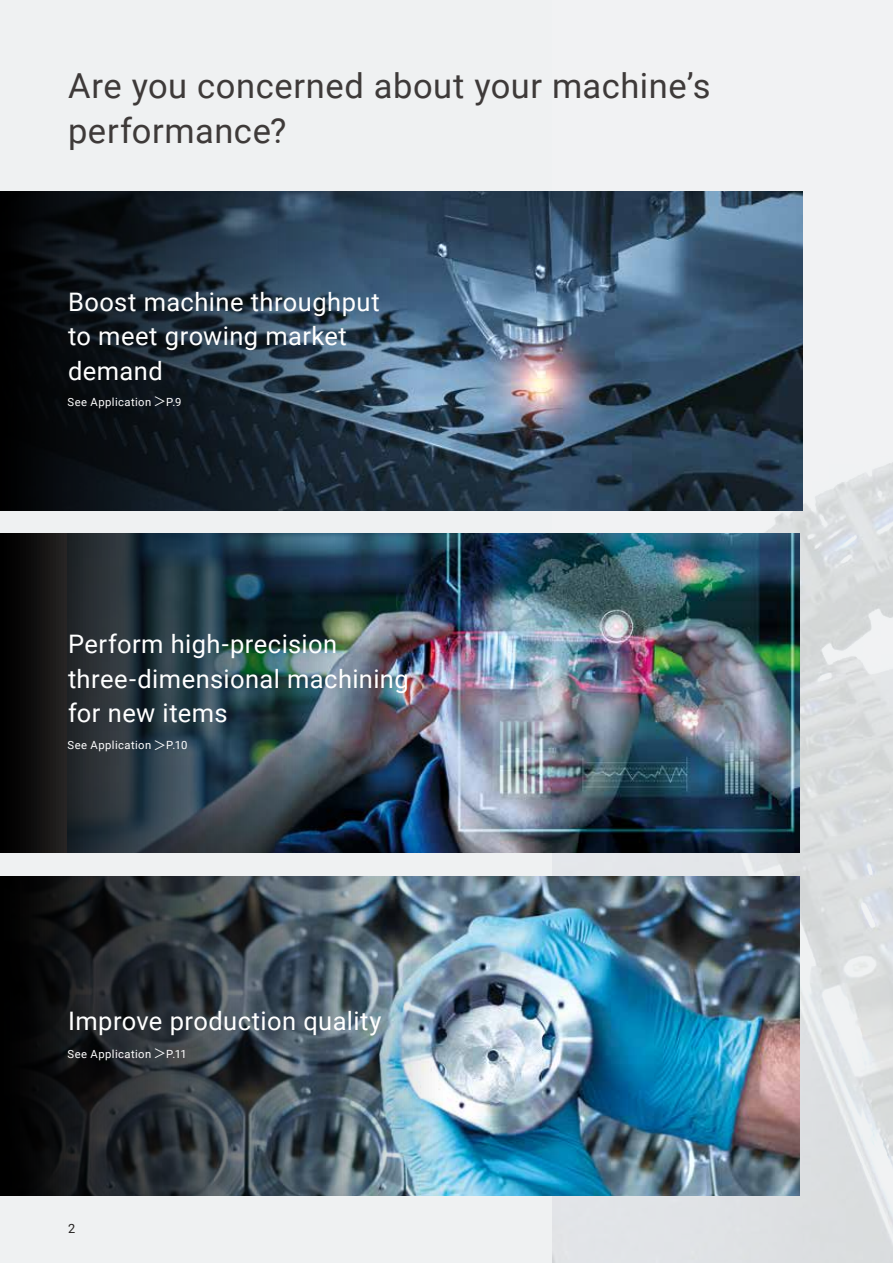
<style>
.page{position:relative;width:893px;height:1263px;background:#eff1f2}
.page>*{position:absolute;margin:0;border:0;box-sizing:border-box;transform-origin:0 0}
.t1{font:34.5px/45px "Roboto";letter-spacing:.015em;color:#3e3a39}
.t2{font:25.5px/34.5px "Roboto";letter-spacing:.015em;color:#fff}
.t3{font:11.25px "Roboto";letter-spacing:.04em;color:#fff}
.t4{font:9.75px "Roboto";color:#232120}
.s1{font-family:"Source Han Sans";font-size:12.75px}
</style>
<div class="page">
<img style="left:553px;top:463px;width:340px;height:800px">
<img style="left:682px;top:534px;width:117px;height:319px">
<img style="left:0;top:534px;width:682px;height:319px">
<img style="left:709px;top:191px;width:94px;height:319px">
<svg style="left:0;top:191px;width:709px;height:319px;background:#2d3e4f"></svg>
<img style="left:682px;top:876px;width:117px;height:319px">
<img style="left:0;top:876px;width:682px;height:319px">
<h1 class="t1" style="left:68px;top:62px;width:644px">Are you concerned about your machine’s performance?</h1>
<p class="t2" style="left:68px;top:283px;width:313px">Boost machine throughput to meet growing market demand</p>
<p class="t3" style="left:68px;top:394px;width:115px">See Application <span class="s1">＞</span>P.9</p>
<p class="t2" style="left:68px;top:626px;width:342px">Perform high-precision three-dimensional machining for new items</p>
<p class="t3" style="left:68px;top:737px;width:121px">See Application <span class="s1">＞</span>P.10</p>
<p class="t2" style="left:68px;top:1002px;width:315px">Improve production quality</p>
<p class="t3" style="left:68px;top:1046px;width:121px">See Application <span class="s1">＞</span>P.11</p>
<p class="t4" style="left:67px;top:1223px;width:7px">2</p>
</div>
